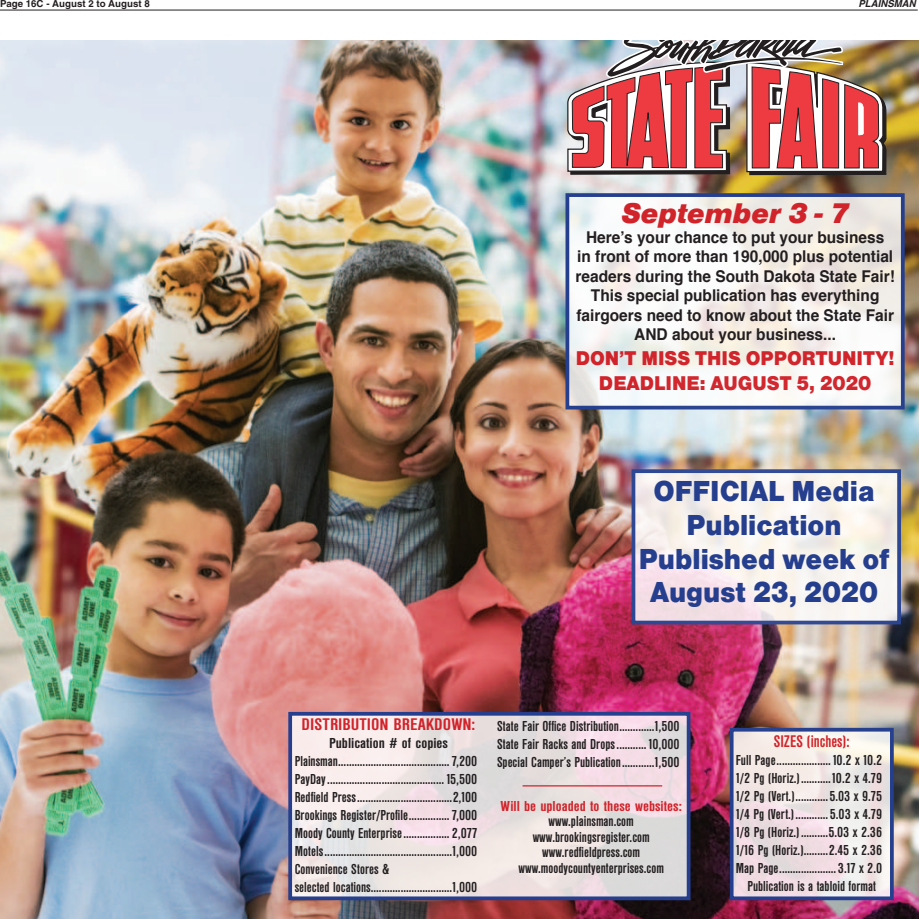
<style>
.page{position:relative;width:919px;height:919px;background:#fff}
.page>*{position:absolute;margin:0;border:0;box-sizing:border-box;transform-origin:0 0}
.t1{font:30px/33.8px "Nimbus San D Blac";color:#253f8e;text-align:center;scale:.94 1}
.t2{font:29.5px "Nimbus San D Blac Ital";color:#d1232a}
.t3{font:20.62px/24.8px "Nimbus San D Blac";color:#d1232a;text-align:center;scale:.95 1}
.t4{font:700 condensed 17.5px "Nimbus San D";color:#d1232a;scale:1.2 1}
.t5{font:700 condensed 17.5px "Nimbus San D";color:#d1232a}
.t6{font:700 16.25px/19.5px "Helvetica";color:#231f20;text-align:center;scale:.95 1}
.t7{font:700 condensed 15px/18px "Nimbus San D";color:#231f20;text-align:center}
.t8{font:700 condensed 15px/18px "Nimbus San D";color:#231f20;scale:1.2 1}
.t9{font:700 condensed 15px "Nimbus San D";color:#d1232a;scale:1.2 1}
.t10{font:700 15px/18px "Helvetica";color:#231f20;text-align:center}
.t11{font:700 9.75px "Helvetica";color:#231f20}
.t12{font:italic 700 9.75px "Helvetica";color:#231f20}
</style>
<div class="page">
<hr style="left:0;top:10px;width:917px;height:1px;background:#231f20">
<img style="left:0;top:41px;width:918px;height:877px">
<img style="left:567px;top:41px;width:319px;height:134px">
<svg style="left:570px;top:198px;width:329px;height:98px"></svg>
<div style="left:565px;top:193px;width:339px;height:216px;border:4px solid #253f8e"></div>
<svg style="left:734px;top:787px;width:154px;height:107px;background:#eee2e5"></svg>
<div style="left:729px;top:727px;width:164px;height:172px;border:4px solid #253f8e"></div>
<svg style="left:293px;top:716px;width:392px;height:178px;background:#ede3e3"></svg>
<div style="left:288px;top:711px;width:402px;height:188px;border:4px solid #253f8e"></div>
<div style="left:475px;top:296px;width:443px;height:491px;background:#fff;opacity:.75"></div>
<p class="t11" style="left:0;top:0;width:151px">Page 16C - August 2 to August 8</p>
<p class="t12" style="left:857px;top:-2px;width:61px">PLAINSMAN</p>
<h2 class="t2" style="left:621px;top:203px;width:229px">September 3 - 7</h2>
<p class="t6" style="left:575px;top:227px;width:337px">Here’s your chance to put your business<br>in front of more than 190,000 plus potential readers during the South Dakota State Fair!<br>This special publication has everything fairgoers need to know about the State Fair AND about your business...</p>
<h3 class="t3" style="left:575px;top:347px;width:337px">DON’T MISS THIS OPPORTUNITY!<br>DEADLINE: AUGUST 5, 2020</h3>
<h1 class="t1" style="left:638px;top:476px;width:268px">OFFICIAL Media<br>Publication<br>Published week of<br>August 23, 2020</h1>
<p class="t4" style="left:301px;top:717px;width:146px">DISTRIBUTION BREAKDOWN:</p>
<p class="t8" style="left:294px;top:734px;width:154px;text-indent:34px">Publication # of copies Plainsman ......................................... 7,200<br>PayDay ........................................... 15,500<br>Redfield Press ...................................2,100<br>Brookings Register/Profile ............... 7,000<br>Moody County Enterprise ................. 2,077<br>Motels ...............................................1,000<br>Convenience Stores &amp;<br>selected locations..............................1,000</p>
<p class="t7" style="left:497px;top:717px;width:184px;text-align:justify">State Fair Office Distribution .............1,500<br>State Fair Racks and Drops ........... 10,000<br>Special Camper’s Publication ............1,500</p>
<p class="t9" style="left:500px;top:800px;width:152px">Will be uploaded to these websites:</p>
<p class="t7" style="left:518px;top:813px;width:147px;line-height:15.5px">www.plainsman.com www.brookingsregister.com www.redfieldpress.com www.moodycountyenterprises.com</p>
<p class="t5" style="left:773px;top:735px;width:77px">SIZES (inches):</p>
<p class="t7" style="left:735px;top:751px;width:148px">Full Page .................... 10.2 x 10.2<br>1/2 Pg (Horiz.) ...........10.2 x 4.79<br>1/2 Pg (Vert.) ............5.03 x 9.75<br>1/4 Pg (Vert.) ............5.03 x 4.79<br>1/8 Pg (Horiz.) ..........5.03 x 2.36<br>1/16 Pg (Horiz.) .........2.45 x 2.36<br>Map Page .....................3.17 x 2.0<br>Publication is a tabloid format</p>
<p class="t10" style="left:817px;top:867px;width:85px">full page ad back cover</p>
</div>
